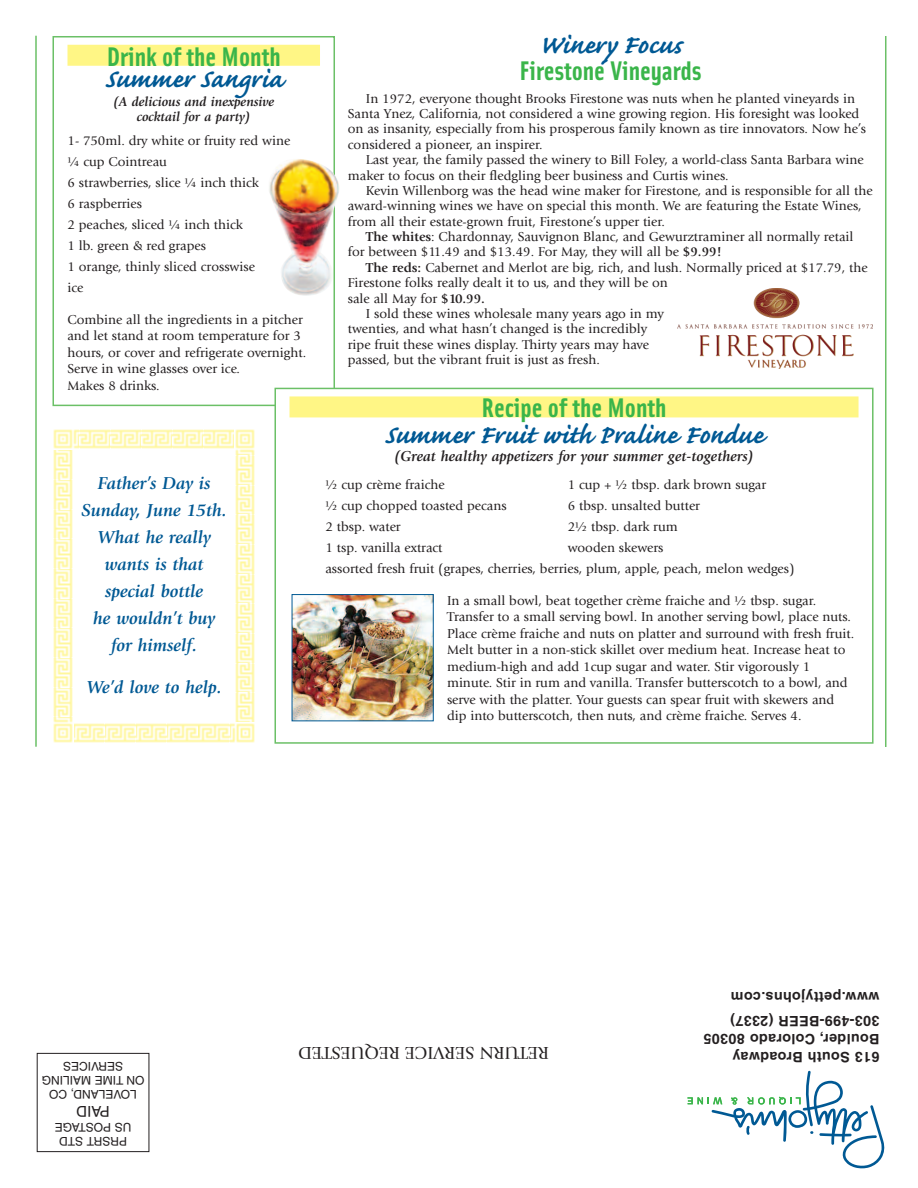
<style>
.page{position:relative;width:918px;height:1188px;background:#fff}
.page>*{position:absolute;margin:0;border:0;box-sizing:border-box;transform-origin:0 0}
.t1{font:700 33px "Caflisch Script";color:#005994}
.t2{font:27px "Solex Bold Lining";color:#3ab54a}
.t3{font:italic 700 18px/27px "Giovanni";color:#005994;text-align:center}
.t4{font:18px "Giovanni";color:#231f20}
.t5{font:italic 700 15px "Giovanni";color:#231f20}
.t6{font:15px "Helvetica";color:#231f20}
.t7{font:700 14.25px/18px "Helvetica";color:#231f20}
.t8{font:13.5px/16.5px "Giovanni";color:#231f20}
.t9{font:italic 700 13.5px/15px "Giovanni";color:#231f20;text-align:center}
.t10{font:12px/14.4px "Helvetica";color:#231f20;text-align:center}
.s1{font-weight:700}
</style>
<div class="page">
<div style="left:37px;top:1053px;width:112px;height:99px;border:1px solid #231f20"></div>
<svg style="left:688px;top:1071px;width:196px;height:98px"></svg>
<div style="left:750px;top:1128px;width:28px;height:44px;background:#fff"></div>
<div style="left:52px;top:36px;width:283px;height:370px;border:2px solid #6bc067"></div>
<div style="left:68px;top:45px;width:252px;height:21px;background:#fff685"></div>
<hr style="left:35px;top:36px;width:2px;height:711px;background:#6bc067">
<img style="left:269px;top:156px;width:70px;height:140px">
<hr style="left:885px;top:36px;width:1px;height:711px;background:#6bc067">
<img style="left:678px;top:289px;width:194px;height:80px">
<img style="left:53px;top:429px;width:181px;height:20px">
<img style="left:235px;top:429px;width:20px;height:293px">
<img style="left:74px;top:723px;width:181px;height:20px">
<img style="left:53px;top:450px;width:20px;height:293px">
<div style="left:276px;top:389px;width:596px;height:353px;background:#fff"></div>
<div style="left:274px;top:388px;width:600px;height:356px;border:2px solid #6bc067"></div>
<div style="left:290px;top:396px;width:569px;height:21px;background:#fff685"></div>
<img style="left:294px;top:596px;width:138px;height:123px">
<div style="left:292px;top:594px;width:142px;height:127px;border:1px solid #005994"></div>
<h2 class="t2" style="left:107px;top:41px;width:175px">Drink of the Month</h2>
<h1 class="t1" style="left:105px;top:56px;width:179px">Summer Sangria</h1>
<p class="t9" style="left:113px;top:95px;width:163px">(A delicious and inexpensive cocktail for a party)</p>
<p class="t8" style="left:68px;top:131px;width:224px;line-height:21px">1- 750ml. dry white or fruity red wine ¼ cup Cointreau<br>6 strawberries, slice ¼ inch thick<br>6 raspberries<br>2 peaches, sliced ¼ inch thick<br>1 lb. green &amp; red grapes<br>1 orange, thinly sliced crosswise<br>ice</p>
<p class="t8" style="left:67px;top:312px;width:240px">Combine all the ingredients in a pitcher and let stand at room temperature for 3 hours, or cover and refrigerate overnight.<br>Serve in wine glasses over ice.<br>Makes 8 drinks.</p>
<h3 class="t3" style="left:81px;top:471px;width:147px">Father’s Day is<br>Sunday, June 15th.<br>What he really wants is that special bottle<br>he wouldn’t buy for himself.</h3>
<h3 class="t3" style="left:86px;top:675px;width:137px">We’d love to help.</h3>
<h1 class="t1" style="left:539px;top:22px;width:144px">Winery Focus</h1>
<h2 class="t2" style="left:520px;top:55px;width:183px">Firestone Vineyards</h2>
<p class="t8" style="left:348px;top:92px;width:520px;line-height:15.3px;text-indent:18px">In 1972, everyone thought Brooks Firestone was nuts when he planted vineyards in Santa Ynez, California, not considered a wine growing region. His foresight was looked on as insanity, especially from his prosperous family known as tire innovators. Now he’s considered a pioneer, an inspirer.</p>
<p class="t8" style="left:348px;top:153px;width:517px;line-height:15.3px;text-indent:18px">Last year, the family passed the winery to Bill Foley, a world-class Santa Barbara wine maker to focus on their fledgling beer business and Curtis wines.</p>
<p class="t8" style="left:348px;top:184px;width:526px;line-height:15.5px;text-indent:18px">Kevin Willenborg was the head wine maker for Firestone, and is responsible for all the award-winning wines we have on special this month. We are featuring the Estate Wines, from all their estate-grown fruit, Firestone’s upper tier.</p>
<p class="t8" style="left:348px;top:230px;width:507px;line-height:15.3px;text-indent:18px"><span class="s1">The whites</span>: Chardonnay, Sauvignon Blanc, and Gewurztraminer all normally retail for between $11.49 and $13.49. For May, they will all be <span class="s1">$9.99!</span></p>
<p class="t8" style="left:366px;top:260px;width:503px"><span class="s1">The reds:</span> Cabernet and Merlot are big, rich, and lush. Normally priced at $17.79, the</p>
<p class="t8" style="left:348px;top:276px;width:321px">Firestone folks really dealt it to us, and they will be on</p>
<p class="t8" style="left:348px;top:291px;width:139px">sale all May for <span class="s1">$10.99.</span></p>
<p class="t8" style="left:366px;top:306px;width:300px">I sold these wines wholesale many years ago in my</p>
<p class="t8" style="left:348px;top:322px;width:301px">twenties, and what hasn’t changed is the incredibly</p>
<p class="t8" style="left:348px;top:337px;width:303px">ripe fruit these wines display. Thirty years may have</p>
<p class="t8" style="left:348px;top:352px;width:253px">passed, but the vibrant fruit is just as fresh.</p>
<h2 class="t2" style="left:481px;top:392px;width:187px">Recipe of the Month</h2>
<h1 class="t1" style="left:384px;top:412px;width:381px">Summer Fruit with Praline Fondue</h1>
<p class="t5" style="left:394px;top:450px;width:362px">(Great healthy appetizers for your summer get-togethers)</p>
<p class="t8" style="left:326px;top:478px;width:121px">½ cup crème fraiche</p>
<p class="t8" style="left:568px;top:478px;width:200px">1 cup + ½ tbsp. dark brown sugar</p>
<p class="t8" style="left:326px;top:499px;width:183px">½ cup chopped toasted pecans</p>
<p class="t8" style="left:568px;top:499px;width:134px">6 tbsp. unsalted butter</p>
<p class="t8" style="left:326px;top:520px;width:77px">2 tbsp. water</p>
<p class="t8" style="left:568px;top:520px;width:112px">2½ tbsp. dark rum</p>
<p class="t8" style="left:326px;top:541px;width:119px">1 tsp. vanilla extract</p>
<p class="t8" style="left:326px;top:539px;width:471px;line-height:21px;text-indent:242px">wooden skewers<br>assorted fresh fruit (grapes, cherries, berries, plum, apple, peach, melon wedges)</p>
<p class="t8" style="left:447px;top:593px;width:409px">In a small bowl, beat together crème fraiche and ½ tbsp. sugar.<br>Transfer to a small serving bowl. In another serving bowl, place nuts.<br>Place crème fraiche and nuts on platter and surround with fresh fruit.<br>Melt butter in a non-stick skillet over medium heat. Increase heat to medium-high and add 1cup sugar and water. Stir vigorously 1 minute. Stir in rum and vanilla. Transfer butterscotch to a bowl, and serve with the platter. Your guests can spear fruit with skewers and dip into butterscotch, then nuts, and crème fraiche. Serves 4.</p>
<p class="t7" style="left:880px;top:1005px;width:150px;rotate:-180deg">w w w p. ojyt te h n oc.s m</p>
<p class="t10" style="left:144px;top:1101px;width:104px;rotate:-180deg">OL V E AL N D C, O<br>O N T MI E M A NILI G<br>SERV CI ES</p>
<p class="t6" style="left:110px;top:1117px;width:35px;rotate:-180deg">AP DI</p>
<p class="t10" style="left:131px;top:1147px;width:78px;rotate:-180deg">PRSRT STD<br>US POS AT GE</p>
<h3 class="t4" style="left:549px;top:1060px;width:252px;rotate:-180deg">R UTE R N RES V CI E R QE U DETSE</h3>
<p class="t7" style="left:880px;top:1065px;width:177px;rotate:-180deg">316 S o u ht B or da w ya<br>B o u d l C, r e o o l da r o 50308<br>B- 994 - 303 E E R ) 7332 (</p>
</div>
